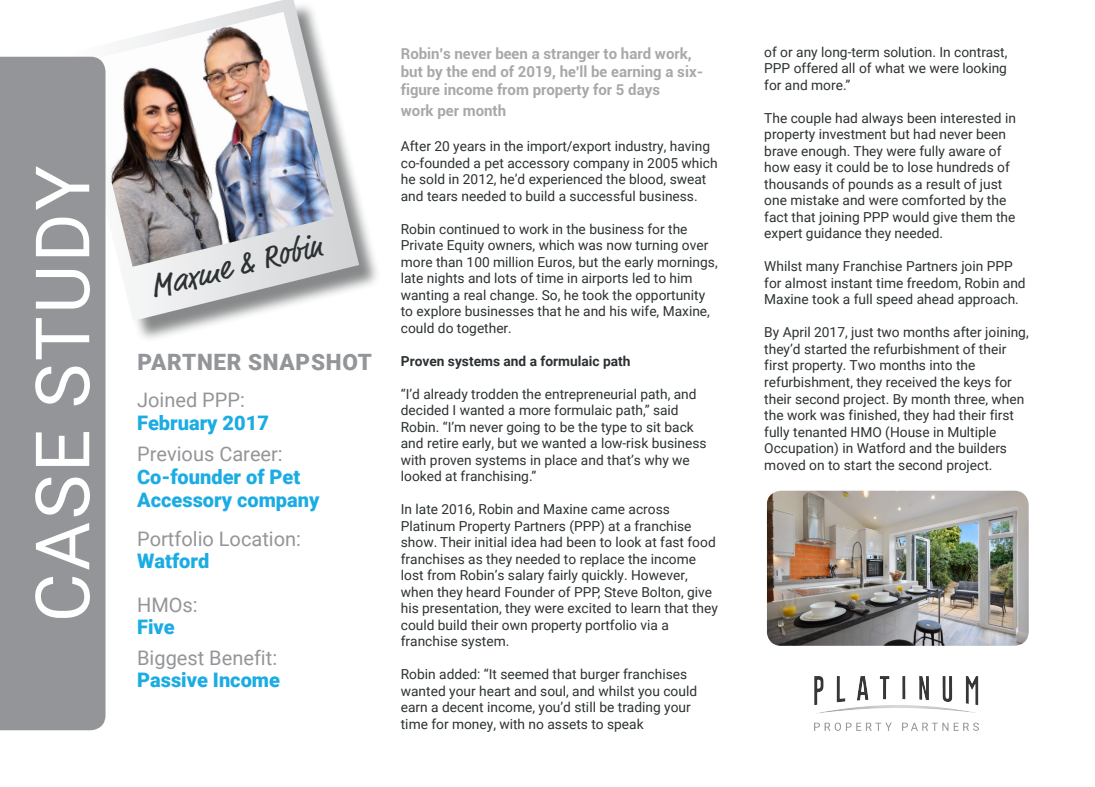
<style>
.page{position:relative;width:1095px;height:787px;background:#fff}
.page>*{position:absolute;margin:0;border:0;box-sizing:border-box;transform-origin:0 0}
.t1{font:75px "Roboto";letter-spacing:.035em;color:#fff}
.t2{font:32.5px "Market Pro";color:#2c3133}
.t3{font:900 22.5px "Roboto";letter-spacing:.035em;color:#939598}
.t4{font:900 20px/23.1px "Roboto";color:#1bace3}
.t5{font:20px/22.1px "Roboto";color:#939598}
.t6{font:700 15px/18px "Roboto";color:#a7a9a9}
.t7{font:13.75px/16.5px "Roboto";color:#2c3133}
.t8{font:700 13.75px "Roboto";color:#2c3133}
.s1{font-weight:400;color:#939598}
.s2{font-weight:900;color:#1bace3}
.s3{font-style:inherit}
</style>
<div class="page">
<div style="left:71px;top:1px;width:310px;height:342px;background:#373b3c;opacity:.6"></div>
<svg style="left:67px;top:0;width:292px;height:321px"></svg>
<img style="left:82px;top:12px;width:252px;height:255px">
<img style="left:767px;top:490px;width:262px;height:156px">
<div style="left:0;top:57px;width:105px;height:673px;background:#939598"></div>
<img style="left:814px;top:677px;width:165px;height:53px">
<p class="t1" style="left:10px;top:622px;width:458px;rotate:-90deg">CASE STUDY</p>
<p class="t2" style="left:146px;top:265px;width:177px;rotate:-14deg">Maxme &amp; Robin</p>
<p class="t3" style="left:138px;top:346px;width:236px">PARTNER SNAPSHOT</p>
<p class="t4" style="left:137px;top:388px;width:133px;line-height:22.1px"><span class="s1">Joined PPP:<br></span>February 2017</p>
<p class="t4" style="left:137px;top:441px;width:184px"><span class="s1">Previous Career:<br></span>Co-founder of Pet<br>Accessory company</p>
<p class="t5" style="left:137px;top:526px;width:165px">Portfolio Location:<br><span class="s2">Watford</span></p>
<p class="t5" style="left:137px;top:593px;width:62px">HMOs:<br><span class="s2">Five</span></p>
<p class="t5" style="left:137px;top:646px;width:144px">Biggest Benefit:<br><span class="s2">Passive Income</span></p>
<p class="t6" style="left:401px;top:44px;width:304px">Robin's never been a stranger to hard work, but by the end of 2019, he'll be earning a six&shy;figure income from property for 5 days</p>
<p class="t6" style="left:401px;top:102px;width:107px">work per month</p>
<p class="t7" style="left:401px;top:137px;width:318px">After 20 years in the import/export industry, having co-founded a pet accessory company in 2005 which he sold in 2012, he’d experienced the blood, sweat and tears needed to build a successful business.</p>
<p class="t7" style="left:401px;top:220px;width:318px">Robin continued to work in the business for the Private Equity owners, which was now turning over more than 100 million Euros, but the early mornings, late nights and lots of time in airports led to him wanting a real change. So, he took the opportunity to explore businesses that he and his wife, Maxine, could do together.</p>
<p class="t8" style="left:401px;top:351px;width:231px">Proven systems and a formulaic path</p>
<p class="t7" style="left:401px;top:385px;width:307px">“I’d already trodden the entrepreneurial path, and decided I wanted a more formulaic path,” said Robin. “I’m never going to be the type to sit back and retire early, but we wanted a low-risk business with proven systems in place and that’s why we looked at franchising.”</p>
<p class="t7" style="left:401px;top:500px;width:319px">In late 2016, Robin and Maxine came across Platinum Property Partners (PPP) at a franchise show. Their initial idea had been to look at fast food franchises as they needed to replace the income lost from Robin’s salary fairly quickly. However, when they heard <span class="s3">F</span>ounder of PPP, Steve Bolton, give his presentation, they were excited to learn that they could build their own property portfolio via a franchise system.</p>
<p class="t7" style="left:401px;top:665px;width:298px">Robin added: “It seemed that burger franchises wanted your heart and soul, and whilst you could earn a decent income, you’d still be trading your time for money, with no assets to speak</p>
<p class="t7" style="left:764px;top:43px;width:245px;text-align:justify">of or any long-term solution. In contrast, PPP offered all of what we were looking for and more.”</p>
<p class="t7" style="left:764px;top:109px;width:253px">The couple had always been interested in property investment but had never been brave enough. They were fully aware of how easy it could be to lose hundreds of thousands of pounds as a result of just one mistake and were comforted by the fact that joining PPP would give them the expert guidance they needed.</p>
<p class="t7" style="left:764px;top:258px;width:263px">Whilst many Franchise Partners join PPP for almost instant time freedom, Robin and<br>Maxine took a full speed ahead approach.</p>
<p class="t7" style="left:764px;top:324px;width:266px">By April 2017, just two months after joining, they’d started the refurbishment of their first property. Two months into the refurbishment, they received the keys for their second project. By month three, when the work was finished, they had their first fully tenanted HMO (House in Multiple Occupation) in Watford and the builders moved on to start the second project.</p>
</div>
